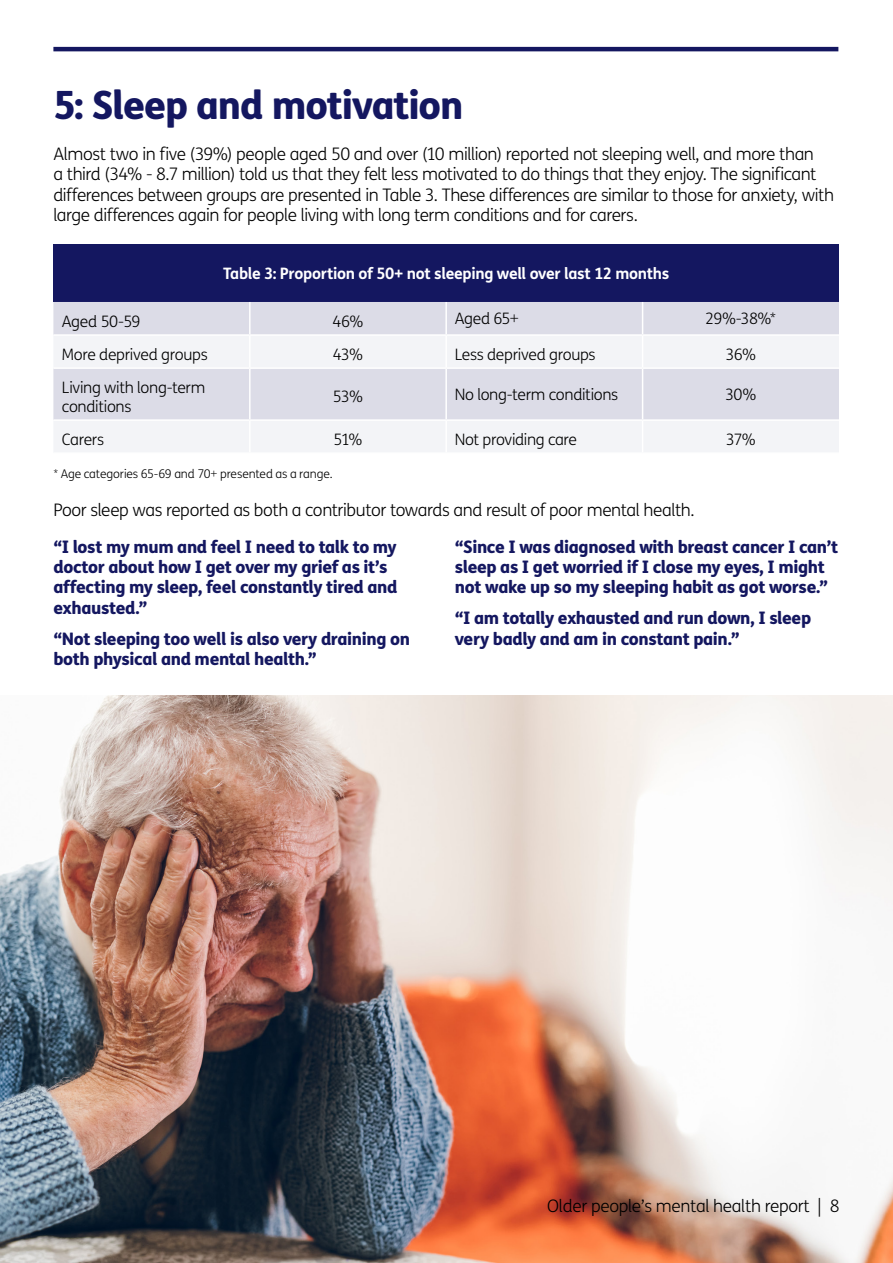
<style>
.page{position:relative;width:893px;height:1263px;background:#fff}
.page>*{position:absolute;margin:0;border:0;box-sizing:border-box;transform-origin:0 0}
.t1{font:800 39px "FS Me";letter-spacing:-.03em;color:#141760}
.t2{font:300 17.25px/20.2px "FS Me";letter-spacing:-.025em;color:#000}
.t3{font:800 17.25px/20.2px "FS Me";letter-spacing:-.025em;color:#141760}
.t4{font:300 15.75px/18.9px "FS Me";letter-spacing:-.02em;color:#000}
.t5{font:700 15.75px "FS Me";letter-spacing:-.02em;color:#fff}
.t6{font:300 12px "FS Me";letter-spacing:-.01em;color:#000}
</style>
<div class="page">
<hr style="left:53px;top:47px;width:785px;height:4px;background:#141760">
<img style="left:0;top:696px;width:893px;height:567px">
<div style="left:53px;top:245px;width:786px;height:57px;background:#141760"></div>
<div style="left:53px;top:302px;width:786px;height:32px;background:#dcdce7"></div>
<svg style="left:53px;top:336px;width:786px;height:116px;fill:#f3f4f7"></svg>
<hr style="left:249px;top:302px;width:2px;height:32px;background:#fff">
<hr style="left:445px;top:302px;width:2px;height:32px;background:#fff">
<hr style="left:249px;top:336px;width:2px;height:31px;background:#fff">
<hr style="left:445px;top:336px;width:2px;height:31px;background:#fff">
<hr style="left:53px;top:367px;width:197px;height:2px;background:#fff">
<hr style="left:250px;top:367px;width:196px;height:2px;background:#fff">
<hr style="left:249px;top:369px;width:2px;height:50px;background:#fff">
<hr style="left:446px;top:367px;width:197px;height:2px;background:#fff">
<hr style="left:445px;top:369px;width:2px;height:50px;background:#fff">
<hr style="left:643px;top:367px;width:196px;height:2px;background:#fff">
<hr style="left:53px;top:419px;width:197px;height:2px;background:#fff">
<hr style="left:250px;top:419px;width:196px;height:2px;background:#fff">
<hr style="left:249px;top:421px;width:2px;height:31px;background:#fff">
<hr style="left:446px;top:419px;width:197px;height:2px;background:#fff">
<hr style="left:445px;top:421px;width:2px;height:31px;background:#fff">
<hr style="left:643px;top:419px;width:196px;height:2px;background:#fff">
<hr style="left:642px;top:302px;width:1px;height:32px;background:#fff">
<hr style="left:642px;top:336px;width:1px;height:31px;background:#fff">
<hr style="left:642px;top:369px;width:1px;height:50px;background:#fff">
<hr style="left:642px;top:421px;width:1px;height:31px;background:#fff">
<h1 class="t1" style="left:53px;top:74px;width:411px">5: Sleep and motivation</h1>
<p class="t2" style="left:53px;top:143px;width:782px">Almost two in five (39%) people aged 50 and over (10 million) reported not sleeping well, and more than<br>a third (34% - 8.7 million) told us that they felt less motivated to do things that they enjoy. The significant differences between groups are presented in Table 3. These differences are similar to those for anxiety, with large differences again for people living with long term conditions and for carers.</p>
<p class="t5" style="left:223px;top:261px;width:448px">Table 3: Proportion of 50+ not sleeping well over last 12 months</p>
<p class="t4" style="left:62px;top:311px;width:80px">Aged 50-59</p>
<p class="t4" style="left:333px;top:311px;width:32px">46%</p>
<p class="t4" style="left:455px;top:309px;width:66px">Aged 65+</p>
<p class="t4" style="left:705px;top:309px;width:72px">29%-38%*</p>
<p class="t4" style="left:62px;top:344px;width:147px">More deprived groups</p>
<p class="t4" style="left:333px;top:344px;width:32px">43%</p>
<p class="t4" style="left:455px;top:344px;width:142px">Less deprived groups</p>
<p class="t4" style="left:726px;top:344px;width:32px">36%</p>
<p class="t4" style="left:62px;top:377px;width:145px">Living with long-term conditions</p>
<p class="t4" style="left:333px;top:387px;width:32px">53%</p>
<p class="t4" style="left:455px;top:385px;width:165px">No long-term conditions</p>
<p class="t4" style="left:725px;top:385px;width:33px">30%</p>
<p class="t4" style="left:62px;top:429px;width:44px">Carers</p>
<p class="t4" style="left:333px;top:429px;width:31px">51%</p>
<p class="t4" style="left:455px;top:429px;width:124px">Not providing care</p>
<p class="t4" style="left:726px;top:429px;width:32px">37%</p>
<p class="t6" style="left:53px;top:466px;width:281px">* Age categories 65-69 and 70+ presented as a range.</p>
<p class="t2" style="left:53px;top:499px;width:643px">Poor sleep was reported as both a contributor towards and result of poor mental health.</p>
<p class="t3" style="left:53px;top:536px;width:346px">“I lost my mum and feel I need to talk to my doctor about how I get over my grief as it’s affecting my sleep, feel constantly tired and exhausted.”</p>
<p class="t3" style="left:53px;top:627px;width:358px">“Not sleeping too well is also very draining on both physical and mental health.”</p>
<p class="t3" style="left:455px;top:536px;width:385px">“Since I was diagnosed with breast cancer I can’t sleep as I get worried if I close my eyes, I might not wake up so my sleeping habit as got worse.”</p>
<p class="t3" style="left:455px;top:607px;width:358px">“I am totally exhausted and run down, I sleep very badly and am in constant pain.”</p>
<p class="t2" style="left:547px;top:1196px;width:294px">Older people’s mental health report | 8</p>
</div>
